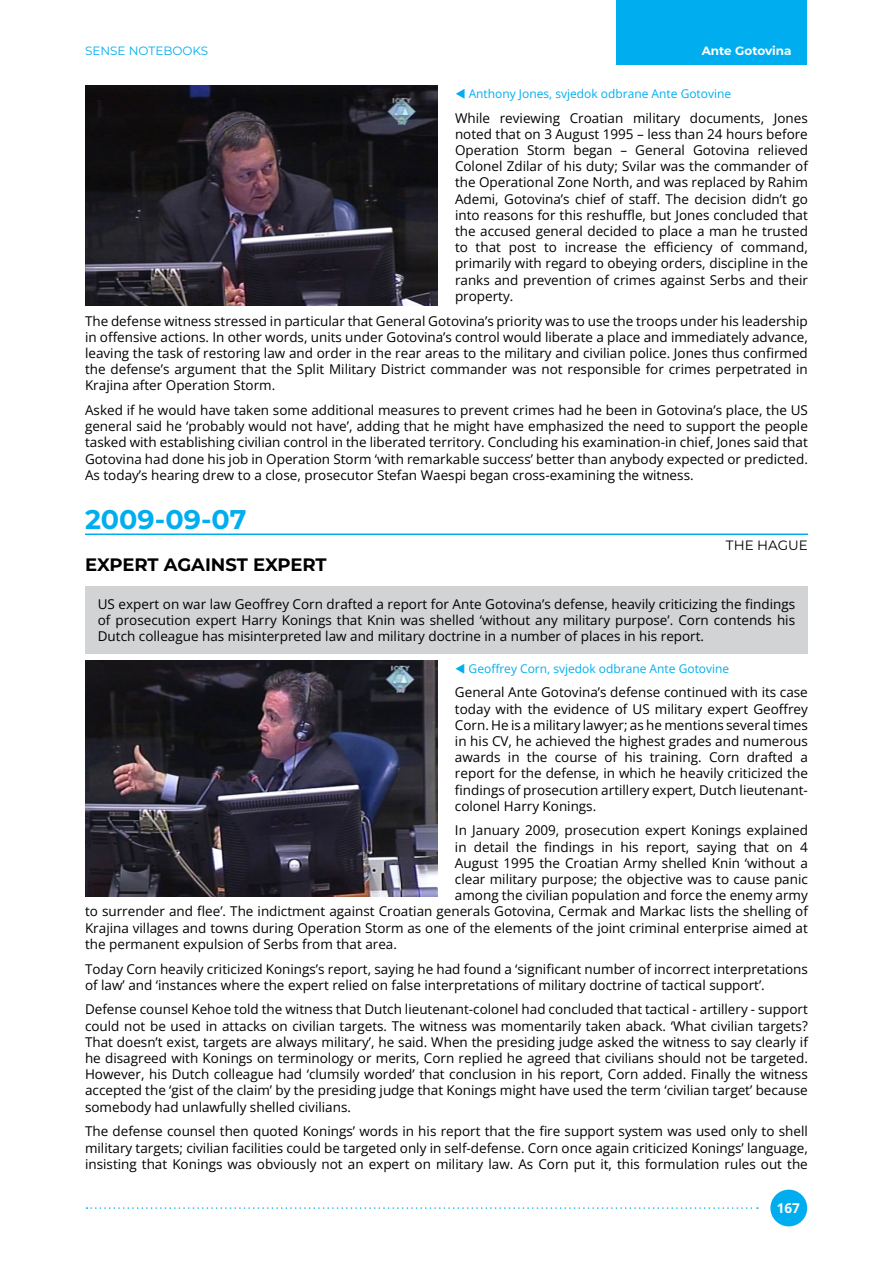
<style>
.page{position:relative;width:893px;height:1263px;background:#fff}
.page>*{position:absolute;margin:0;border:0;box-sizing:border-box;transform-origin:0 0}
.t1{font:700 27px "Montserrat";color:#00aeef}
.t2{font:700 18px "Montserrat";letter-spacing:-.01em;color:#000}
.t3{font:13.5px/16.2px "Open Sans";color:#000;text-align:justify}
.t4{font:13.5px "Montserrat";color:#000}
.t5{font:13.5px "Open Sans";color:#fff}
.t6{font:12px "Open Sans";color:#00aeef}
.t7{font:12px "Montserrat";color:#00aeef}
.t8{font:700 12px "Montserrat";color:#fff}
</style>
<div class="page">
<div style="left:617px;top:0;width:190px;height:65px;background:#00aeef"></div>
<div style="left:770px;top:1189px;width:37px;height:37px;background:#00aeef;border-radius:50%"></div>
<svg style="left:87px;top:1207px;width:671px;height:2px"></svg>
<hr style="left:85px;top:533px;width:723px;height:2px;background:#00aeef">
<div style="left:85px;top:586px;width:723px;height:68px;background:#d1d3d4"></div>
<img style="left:85px;top:85px;width:353px;height:220px">
<img style="left:85px;top:661px;width:353px;height:235px">
<p class="t7" style="left:85px;top:43px;width:125px">SENSE NOTEBOOKS</p>
<p class="t8" style="left:702px;top:43px;width:91px">Ante Gotovina</p>
<p class="t6" style="left:469px;top:85px;width:264px">Anthony Jones, svjedok odbrane Ante Gotovine</p>
<p class="t3" style="left:455px;top:109px;width:354px">While reviewing Croatian military documents, Jones noted that on 3 August 1995 – less than 24 hours before Operation Storm began – General Gotovina relieved Colonel Zdilar of his duty; Svilar was the commander of the Operational Zone North, and was replaced by Rahim Ademi, Gotovina’s chief of staff. The decision didn’t go into reasons for this reshuffle, but Jones concluded that the accused general decided to place a man he trusted to that post to increase the efficiency of command, primarily with regard to obeying orders, discipline in the ranks and prevention of crimes against Serbs and their property.</p>
<p class="t3" style="left:85px;top:312px;width:724px">The defense witness stressed in particular that General Gotovina’s priority was to use the troops under his leadership in offensive actions. In other words, units under Gotovina’s control would liberate a place and immediately advance, leaving the task of restoring law and order in the rear areas to the military and civilian police. Jones thus confirmed the defense’s argument that the Split Military District commander was not responsible for crimes perpetrated in Krajina after Operation Storm.</p>
<p class="t3" style="left:85px;top:402px;width:724px">Asked if he would have taken some additional measures to prevent crimes had he been in Gotovina’s place, the US general said he ‘probably would not have’, adding that he might have emphasized the need to support the people tasked with establishing civilian control in the liberated territory. Concluding his examination-in chief, Jones said that Gotovina had done his job in Operation Storm ‘with remarkable success’ better than anybody expected or predicted.<br>As today’s hearing drew to a close, prosecutor Stefan Waespi began cross-examining the witness.</p>
<h1 class="t1" style="left:85px;top:502px;width:163px">2009-09-07</h1>
<p class="t4" style="left:726px;top:536px;width:83px">THE HAGUE</p>
<h2 class="t2" style="left:85px;top:553px;width:243px">EXPERT AGAINST EXPERT</h2>
<p class="t3" style="left:98px;top:595px;width:699px">US expert on war law Geoffrey Corn drafted a report for Ante Gotovina’s defense, heavily criticizing the findings of prosecution expert Harry Konings that Knin was shelled ‘without any military purpose’. Corn contends his Dutch colleague has misinterpreted law and military doctrine in a number of places in his report.</p>
<p class="t6" style="left:469px;top:660px;width:262px">Geoffrey Corn, svjedok odbrane Ante Gotovine</p>
<p class="t3" style="left:455px;top:684px;width:354px">General Ante Gotovina’s defense continued with its case today with the evidence of US military expert Geoffrey Corn. He is a military lawyer; as he mentions several times in his CV, he achieved the highest grades and numerous awards in the course of his training. Corn drafted a report for the defense, in which he heavily criticized the findings of prosecution artillery expert, Dutch lieutenant&shy;colonel Harry Konings.</p>
<p class="t3" style="left:455px;top:822px;width:354px">In January 2009, prosecution expert Konings explained</p>
<p class="t3" style="left:455px;top:838px;width:354px">in detail the findings in his report, saying that on 4</p>
<p class="t3" style="left:455px;top:854px;width:354px">August 1995 the Croatian Army shelled Knin ‘without a</p>
<p class="t3" style="left:455px;top:871px;width:354px">clear military purpose; the objective was to cause panic</p>
<p class="t3" style="left:455px;top:887px;width:354px">among the civilian population and force the enemy army</p>
<p class="t3" style="left:85px;top:903px;width:724px">to surrender and flee’. The indictment against Croatian generals Gotovina, Cermak and Markac lists the shelling of</p>
<p class="t3" style="left:85px;top:919px;width:724px">Krajina villages and towns during Operation Storm as one of the elements of the joint criminal enterprise aimed at</p>
<p class="t3" style="left:85px;top:935px;width:313px">the permanent expulsion of Serbs from that area.</p>
<p class="t3" style="left:85px;top:960px;width:724px">Today Corn heavily criticized Konings’s report, saying he had found a ‘significant number of incorrect interpretations of law’ and ‘instances where the expert relied on false interpretations of military doctrine of tactical support’.</p>
<p class="t3" style="left:85px;top:1001px;width:724px">Defense counsel Kehoe told the witness that Dutch lieutenant-colonel had concluded that tactical - artillery - support could not be used in attacks on civilian targets. The witness was momentarily taken aback. ‘What civilian targets?<br>That doesn’t exist, targets are always military’, he said. When the presiding judge asked the witness to say clearly if he disagreed with Konings on terminology or merits, Corn replied he agreed that civilians should not be targeted.<br>However, his Dutch colleague had ‘clumsily worded’ that conclusion in his report, Corn added. Finally the witness accepted the ‘gist of the claim’ by the presiding judge that Konings might have used the term ‘civilian target’ because somebody had unlawfully shelled civilians.</p>
<p class="t3" style="left:85px;top:1123px;width:724px">The defense counsel then quoted Konings’ words in his report that the fire support system was used only to shell military targets; civilian facilities could be targeted only in self-defense. Corn once again criticized Konings’ language, insisting that Konings was obviously not an expert on military law. As Corn put it, this formulation rules out the</p>
<p class="t5" style="left:777px;top:1199px;width:25px">167</p>
</div>
